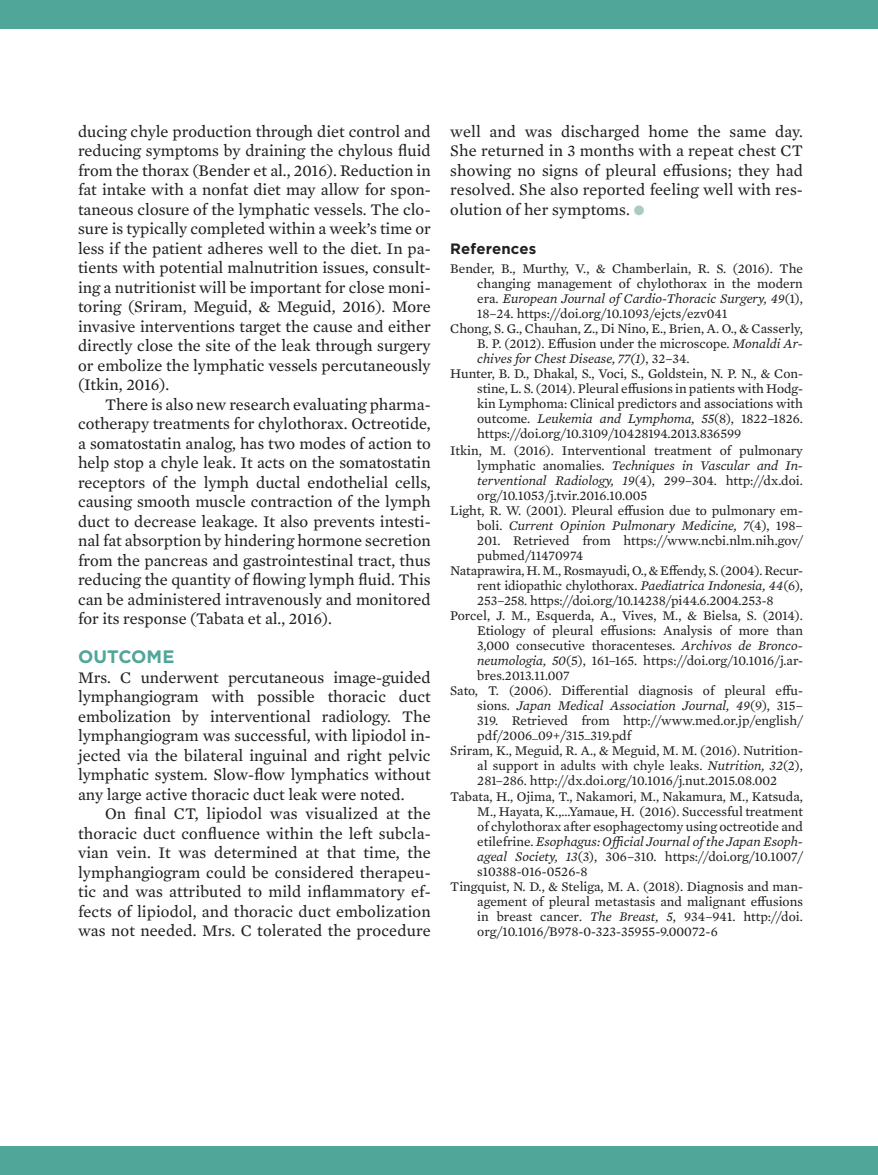
<style>
.page{position:relative;width:878px;height:1175px;background:#fff}
.page>*{position:absolute;margin:0;border:0;box-sizing:border-box;transform-origin:0 0}
.Subhead_1{font:700 18px "Gotham";color:#50a699}
.Body_txt{font:16.5px/19.5px "Mercury Text G2";letter-spacing:.005em;color:#231f20;text-align:justify}
.Body_txt_no-indent{font:16.5px/19.5px "Mercury Text G2";color:#231f20;text-align:justify}
.Subhead_2{font:700 15px "Gotham";letter-spacing:.005em;color:#231f20}
.References{font:13.5px/15px "Mercury Text G2";color:#231f20;text-align:justify}
.s1{color:#a8cbc5}
.s2{font-style:italic}
</style>
<div class="page">
<div style="left:0;top:0;width:878px;height:29px;background:#50a699"></div>
<div style="left:0;top:1145px;width:878px;height:29px;background:#50a699"></div>
<p class="Body_txt_no-indent" style="left:78px;top:120px;width:354px">ducing chyle production through diet control and reducing symptoms by draining the chylous fluid from the thorax (Bender et al., 2016). Reduction in fat intake with a nonfat diet may allow for spon&shy;taneous closure of the lymphatic vessels. The clo&shy;sure is typically completed within a week’s time or less if the patient adheres well to the diet. In pa&shy;tients with potential malnutrition issues, consult&shy;ing a nutritionist will be important for close moni&shy;toring (Sriram, Meguid, &amp; Meguid, 2016). More invasive interventions target the cause and either directly close the site of the leak through surgery or embolize the lymphatic vessels percutaneously (Itkin, 2016).</p>
<p class="Body_txt" style="left:78px;top:393px;width:354px;text-indent:27px">There is also new research evaluating pharma&shy;cotherapy treatments for chylothorax. Octreotide, a somatostatin analog, has two modes of action to help stop a chyle leak. It acts on the somatostatin receptors of the lymph ductal endothelial cells, causing smooth muscle contraction of the lymph duct to decrease leakage. It also prevents intesti&shy;nal fat absorption by hindering hormone secretion from the pancreas and gastrointestinal tract, thus reducing the quantity of flowing lymph fluid. This can be administered intravenously and monitored for its response (Tabata et al., 2016).</p>
<p class="Subhead_1" style="left:78px;top:645px;width:98px">OUTCOME</p>
<p class="Body_txt_no-indent" style="left:78px;top:666px;width:354px">Mrs. C underwent percutaneous image-guided lymphangiogram with possible thoracic duct embolization by interventional radiology. The lymphangiogram was successful, with lipiodol in&shy;jected via the bilateral inguinal and right pelvic lymphatic system. Slow-flow lymphatics without any large active thoracic duct leak were noted.</p>
<p class="Body_txt" style="left:78px;top:803px;width:354px;text-indent:27px">On final CT, lipiodol was visualized at the thoracic duct confluence within the left subcla&shy;vian vein. It was determined at that time, the lymphangiogram could be considered therapeu&shy;tic and was attributed to mild inflammatory ef&shy;fects of lipiodol, and thoracic duct embolization was not needed. Mrs. C tolerated the procedure</p>
<p class="Body_txt" style="left:450px;top:120px;width:354px">well and was discharged home the same day.<br>She returned in 3 months with a repeat chest CT showing no signs of pleural effusions; they had resolved. She also reported feeling well with res&shy;olution of her symptoms. <span class="s1">●</span></p>
<p class="Subhead_2" style="left:450px;top:238px;width:88px">References</p>
<p class="References" style="left:477px;top:260px;width:327px;text-indent:-27px">Bender, B., Murthy, V., &amp; Chamberlain, R. S. (2016). The changing management of chylothorax in the modern era. <span class="s2">European Journal of Cardio-Thoracic Surgery, 49</span>(1), 18–24. https://doi.org/10.1093/ejcts/ezv041</p>
<p class="References" style="left:477px;top:320px;width:327px;text-indent:-27px">Chong, S. G., Chauhan, Z., Di Nino, E., Brien, A. O., &amp; Casserly, B. P. (2012). Effusion under the microscope. <span class="s2">Monaldi Ar&shy;chives for Chest Disease, 77(1)</span>, 32–34.</p>
<p class="References" style="left:477px;top:365px;width:327px;text-indent:-27px">Hunter, B. D., Dhakal, S., Voci, S., Goldstein, N. P. N., &amp; Con&shy;stine, L. S. (2014). Pleural effusions in patients with Hodg&shy;kin Lymphoma: Clinical predictors and associations with outcome. <span class="s2">Leukemia and Lymphoma, 55</span>(8), 1822–1826. https://doi.org/10.3109/10428194.2013.836599</p>
<p class="References" style="left:477px;top:442px;width:327px;text-indent:-27px">Itkin, M. (2016). Interventional treatment of pulmonary lymphatic anomalies. <span class="s2">Techniques in Vascular and In&shy;terventional Radiology, 19</span>(4), 299–304. http://dx.doi. org/10.1053/j.tvir.2016.10.005</p>
<p class="References" style="left:477px;top:502px;width:327px;text-indent:-27px">Light, R. W. (2001). Pleural effusion due to pulmonary em&shy;boli. <span class="s2">Current Opinion Pulmonary Medicine, 7</span>(4), 198– 201. Retrieved from https://www.ncbi.nlm.nih.gov/ pubmed/11470974</p>
<p class="References" style="left:477px;top:562px;width:327px;text-indent:-27px">Nataprawira, H. M., Rosmayudi, O., &amp; Effendy, S. (2004). Recur&shy;rent idiopathic chylothorax. <span class="s2">Paediatrica Indonesia, 44</span>(6), 253–258. https://doi.org/10.14238/pi44.6.2004.253-8</p>
<p class="References" style="left:477px;top:607px;width:327px;text-indent:-27px">Porcel, J. M., Esquerda, A., Vives, M., &amp; Bielsa, S. (2014).<br>Etiology of pleural effusions: Analysis of more than 3,000 consecutive thoracenteses. <span class="s2">Archivos de Bronco&shy;neumologia, 50</span>(5), 161–165. https://doi.org/10.1016/j.ar&shy;bres.2013.11.007</p>
<p class="References" style="left:477px;top:682px;width:327px;text-indent:-27px">Sato, T. (2006). Differential diagnosis of pleural effu&shy;sions. <span class="s2">Japan Medical Association Journal, 49</span>(9), 315– 319. Retrieved from http://www.med.or.jp/english/ pdf/2006_09+/315_319.pdf</p>
<p class="References" style="left:477px;top:742px;width:327px;text-indent:-27px">Sriram, K., Meguid, R. A., &amp; Meguid, M. M. (2016). Nutrition&shy;al support in adults with chyle leaks. <span class="s2">Nutrition, 32</span>(2), 281–286. http://dx.doi.org/10.1016/j.nut.2015.08.002</p>
<p class="References" style="left:477px;top:788px;width:327px;text-indent:-27px">Tabata, H., Ojima, T., Nakamori, M., Nakamura, M., Katsuda, M., Hayata, K.,…Yamaue, H. (2016). Successful treatment of chylothorax after esophagectomy using octreotide and etilefrine. <span class="s2">Esophagus: Official Journal of the Japan Esoph&shy;ageal Society, 13</span>(3), 306–310. https://doi.org/10.1007/ s10388-016-0526-8</p>
<p class="References" style="left:477px;top:878px;width:327px;text-indent:-27px">Tingquist, N. D., &amp; Steliga, M. A. (2018). Diagnosis and man&shy;agement of pleural metastasis and malignant effusions in breast cancer<span class="s2">. The Breast, 5</span>, 934–941. http://doi. org/10.1016/B978-0-323-35955-9.00072-6</p>
</div>
